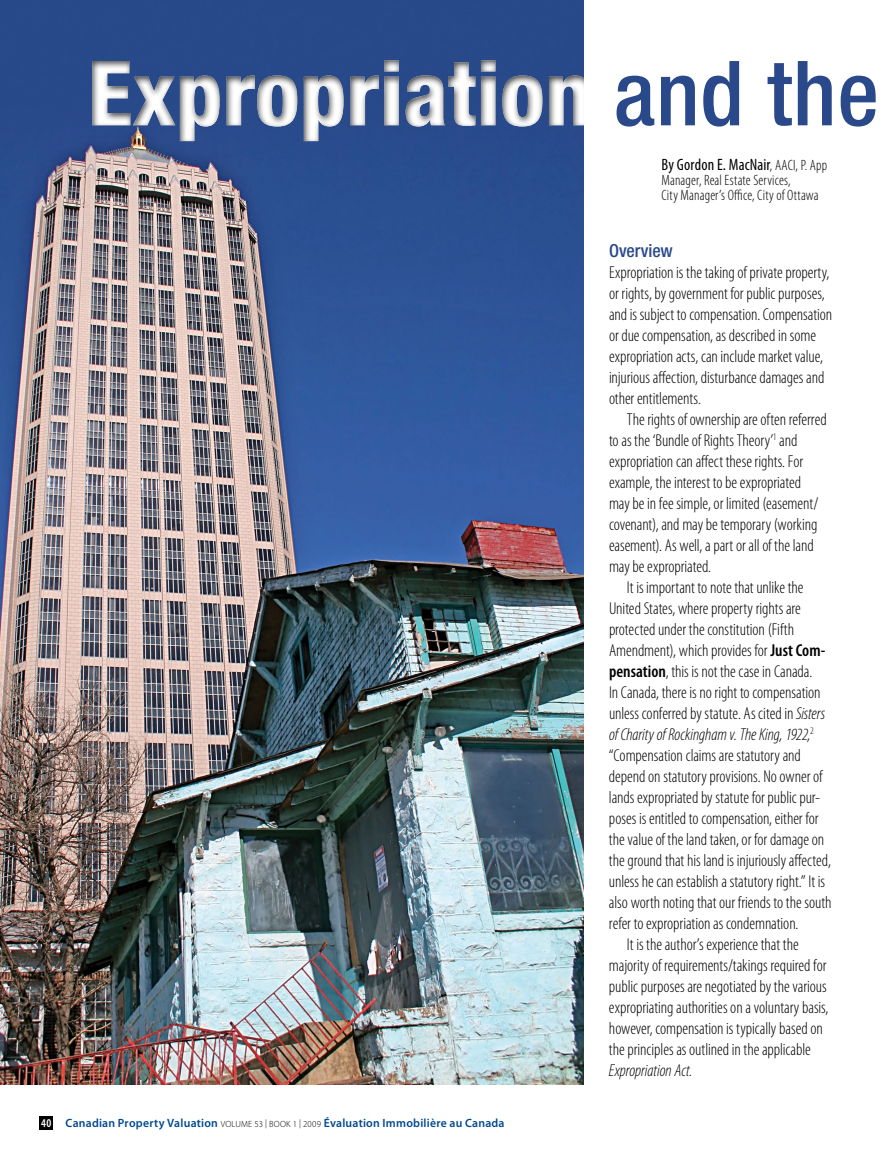
<style>
.page{position:relative;width:891px;height:1161px;background:#fff}
.page>*{position:absolute;margin:0;border:0;box-sizing:border-box;transform-origin:0 0}
.t1{font:800 condensed 90px "Helvetica Neue";color:#fff}
.t2{font:500 condensed 18px "Helvetica Neue";letter-spacing:-.005em;color:#2a498a}
.t3{font:300 condensed 17.25px/21px "Myriad Pro";letter-spacing:-.005em;color:#000}
.t4{font:italic 300 condensed 17.25px "Myriad Pro";letter-spacing:-.005em;color:#000}
.t5{font:condensed 16.5px "Myriad Pro";letter-spacing:.01em;color:#000}
.t6{font:300 condensed 15px/15px "Myriad Pro";letter-spacing:.01em;color:#000}
.t7{font:600 12px "Myriad Pro";letter-spacing:.02em;color:#004990}
.s1{font-weight:500;color:#2a498a}
.s2{font-weight:300;font-size:15px}
.s3{font-stretch:condensed;color:#fff}
.s4{font-weight:300;font-size:9px;color:#000}
.s5{font-weight:600}
.s6{font-style:italic}
</style>
<div class="page">
<div style="left:40px;top:1116px;width:13px;height:13px;background:#000"></div>
<img style="left:0;top:0;width:584px;height:1084px">
<div style="left:73px;top:37px;width:818px;height:151px;background:#000;opacity:.75"></div>
<div style="left:584px;top:78px;width:6px;height:68px;background:#fff"></div>
<h1 class="t1" style="left:88px;top:38px;width:793px">Expropriation <span class="s1">and the</span></h1>
<p class="t5" style="left:662px;top:155px;width:167px">By Gordon E. MacNair<span class="s2">, AACI, P. App</span></p>
<p class="t6" style="left:662px;top:173px;width:159px">Manager, Real Estate Services,<br>City Manager’s Office, City of Ottawa</p>
<p class="t7" style="left:41px;top:1115px;width:465px"><span class="s3">40</span> Canadian Property Valuation <span class="s4">VOLUME 53 | BOOK 1 | 2009</span> Évaluation Immobilière au Canada</p>
<p class="t2" style="left:609px;top:240px;width:65px">Overview</p>
<p class="t3" style="left:609px;top:262px;width:225px">Expropriation is the taking of private property, or rights, by government for public purposes, and is subject to compensation. Compensation or due compensation, as described in some expropriation acts, can include market value, injurious affection, disturbance damages and other entitlements.</p>
<p class="t3" style="left:609px;top:409px;width:219px;text-indent:18px">The rights of ownership are often referred to as the ‘Bundle of Rights Theory’<sup>1</sup> and expropriation can affect these rights. For example, the interest to be expropriated<br>may be in fee simple, or limited (easement/ covenant), and may be temporary (working easement). As well, a part or all of the land may be expropriated.</p>
<p class="t3" style="left:627px;top:577px;width:178px">It is important to note that unlike the</p>
<p class="t3" style="left:609px;top:598px;width:193px">United States, where property rights are</p>
<p class="t3" style="left:609px;top:619px;width:187px">protected under the constitution (Fifth</p>
<p class="t3" style="left:609px;top:640px;width:218px">Amendment), which provides for <span class="s5">Just Com-</span></p>
<p class="t3" style="left:609px;top:661px;width:205px"><span class="s5">pensation</span>, this is not the case in Canada.</p>
<p class="t3" style="left:609px;top:682px;width:213px">In Canada, there is no right to compensation</p>
<p class="t3" style="left:609px;top:703px;width:218px">unless conferred by statute. As cited in <span class="s6">Sisters</span></p>
<p class="t4" style="left:609px;top:724px;width:206px">of Charity of Rockingham v. The King, 1922,<sup>2</sup></p>
<p class="t3" style="left:609px;top:745px;width:193px">“Compensation claims are statutory and</p>
<p class="t3" style="left:609px;top:766px;width:215px">depend on statutory provisions. No owner of</p>
<p class="t3" style="left:609px;top:787px;width:213px">lands expropriated by statute for public pur-</p>
<p class="t3" style="left:609px;top:808px;width:211px">poses is entitled to compensation, either for</p>
<p class="t3" style="left:609px;top:829px;width:217px">the value of the land taken, or for damage on</p>
<p class="t3" style="left:609px;top:850px;width:224px">the ground that his land is injuriously affected,</p>
<p class="t3" style="left:609px;top:871px;width:218px">unless he can establish a statutory right.” It is</p>
<p class="t3" style="left:609px;top:892px;width:224px">also worth noting that our friends to the south</p>
<p class="t3" style="left:609px;top:913px;width:191px">refer to expropriation as condemnation.</p>
<p class="t3" style="left:627px;top:934px;width:173px">It is the author’s experience that the</p>
<p class="t3" style="left:609px;top:955px;width:219px">majority of requirements/takings required for</p>
<p class="t3" style="left:609px;top:976px;width:219px">public purposes are negotiated by the various</p>
<p class="t3" style="left:609px;top:997px;width:221px">expropriating authorities on a voluntary basis,</p>
<p class="t3" style="left:609px;top:1018px;width:216px">however, compensation is typically based on</p>
<p class="t3" style="left:609px;top:1039px;width:203px">the principles as outlined in the applicable</p>
<p class="t4" style="left:609px;top:1060px;width:85px">Expropriation Act.</p>
</div>
